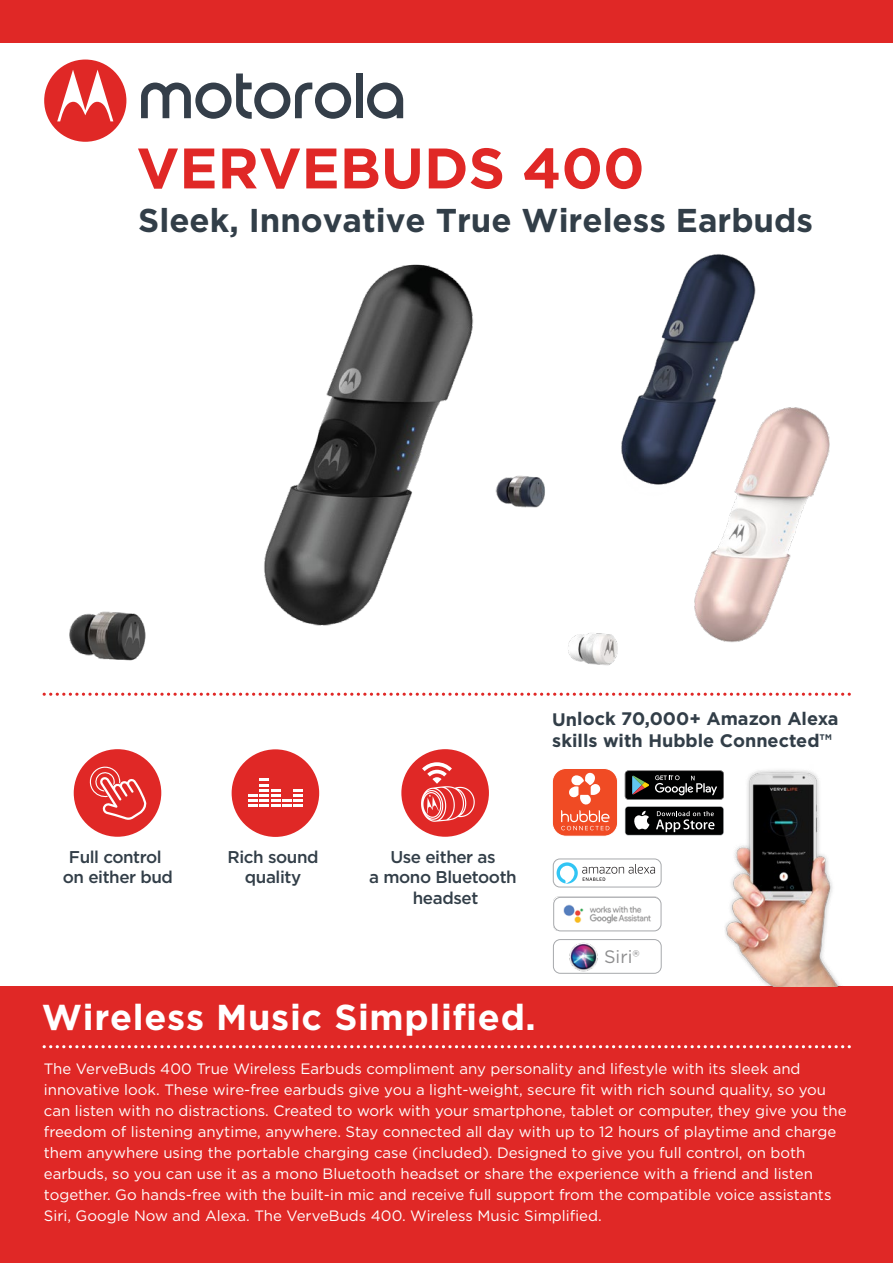
<style>
.page{position:relative;width:893px;height:1263px;background:#fff}
.page>*{position:absolute;margin:0;border:0;box-sizing:border-box;transform-origin:0 0}
.t1{font:700 57px "Gotham";color:#e02826}
.t2{font:700 36px "Gotham";letter-spacing:.02em;color:#fff}
.t3{font:700 33px "Gotham";color:#323e48}
.t4{font:700 18.15px/21.8px "Gotham";letter-spacing:-.005em;color:#323e48}
.t5{font:18px "Gotham";color:#8e8e8f}
.t6{font:500 16.95px/20.4px "Gotham";letter-spacing:-.025em;color:#323e48;text-align:center}
.t7{font:15px/21px "Gotham";color:#fff}
</style>
<div class="page">
<div style="left:0;top:986px;width:893px;height:277px;background:#e02826"></div>
<div style="left:0;top:0;width:893px;height:42px;background:#e02826"></div>
<svg style="left:44px;top:1045px;width:807px;height:3px"></svg>
<svg style="left:44px;top:693px;width:807px;height:3px"></svg>
<div style="left:44px;top:60px;width:82px;height:82px;background:#e02826;border-radius:50%"></div>
<svg style="left:57px;top:70px;width:56px;height:51px"></svg>
<svg style="left:367px;top:83px;width:36px;height:36px"></svg>
<div style="left:356px;top:74px;width:6px;height:44px;background:#343e49"></div>
<svg style="left:141px;top:74px;width:210px;height:45px"></svg>
<div style="left:74px;top:749px;width:87px;height:88px;background:#e02826;border-radius:50%"></div>
<div style="left:232px;top:749px;width:87px;height:88px;background:#e02826;border-radius:50%"></div>
<div style="left:401px;top:749px;width:88px;height:88px;background:#e02826;border-radius:50%"></div>
<svg style="left:89px;top:766px;width:58px;height:54px"></svg>
<svg style="left:248px;top:778px;width:55px;height:29px"></svg>
<svg style="left:421px;top:762px;width:54px;height:60px"></svg>
<img style="left:47px;top:264px;width:449px;height:432px">
<img style="left:483px;top:254px;width:273px;height:277px">
<img style="left:553px;top:397px;width:277px;height:269px">
<img style="left:716px;top:770px;width:125px;height:216px">
<div style="left:552px;top:768px;width:65px;height:68px;background:#f04b24;border-radius:14px"></div>
<div style="left:552px;top:768px;width:66px;height:68px;border:1px solid #fff;border-radius:14px"></div>
<svg style="left:585px;top:773px;width:10px;height:12px"></svg>
<svg style="left:561px;top:775px;width:49px;height:55px"></svg>
<svg style="left:625px;top:770px;width:99px;height:30px"></svg>
<div style="left:625px;top:806px;width:99px;height:29px;background:#939496;border-radius:3px"></div>
<div style="left:625px;top:807px;width:98px;height:28px;background:#000101;border-radius:3px"></div>
<svg style="left:634px;top:811px;width:15px;height:18px"></svg>
<svg style="left:656px;top:811px;width:58px;height:21px"></svg>
<img style="left:553px;top:896px;width:109px;height:36px">
<div style="left:553px;top:897px;width:108px;height:34px;border:1px solid #a7a9ac;border-radius:7px"></div>
<div style="left:553px;top:939px;width:108px;height:34px;border:1px solid #a7a9ac;border-radius:7px"></div>
<img style="left:569px;top:942px;width:29px;height:29px">
<div style="left:553px;top:859px;width:108px;height:28px;border:1px solid #a7a9ac;border-radius:7px"></div>
<svg style="left:557px;top:862px;width:98px;height:22px"></svg>
<h1 class="t1" style="left:137px;top:130px;width:509px">VERVEBUDS 400</h1>
<h3 class="t3" style="left:138px;top:198px;width:676px">Sleek, Innovative True Wireless Earbuds</h3>
<p class="t4" style="left:552px;top:708px;width:288px">Unlock 70,000+ Amazon Alexa skills with Hubble Connected™</p>
<p class="t6" style="left:63px;top:846px;width:112px">Full control on either bud</p>
<p class="t6" style="left:228px;top:846px;width:92px">Rich sound quality</p>
<p class="t6" style="left:369px;top:846px;width:149px">Use either as<br>a mono Bluetooth headset</p>
<p class="t5" style="left:604px;top:945px;width:37px">Siri®</p>
<h2 class="t2" style="left:42px;top:993px;width:496px">Wireless Music Simplified.</h2>
<p class="t7" style="left:44px;top:1058px;width:804px">The VerveBuds 400 True Wireless Earbuds compliment any personality and lifestyle with its sleek and innovative look. These wire-free earbuds give you a light-weight, secure fit with rich sound quality, so you can listen with no distractions. Created to work with your smartphone, tablet or computer, they give you the freedom of listening anytime, anywhere. Stay connected all day with up to 12 hours of playtime and charge them anywhere using the portable charging case (included). Designed to give you full control, on both earbuds, so you can use it as a mono Bluetooth headset or share the experience with a friend and listen together. Go hands-free with the built-in mic and receive full support from the compatible voice assistants Siri, Google Now and Alexa. The VerveBuds 400. Wireless Music Simplified.</p>
</div>
